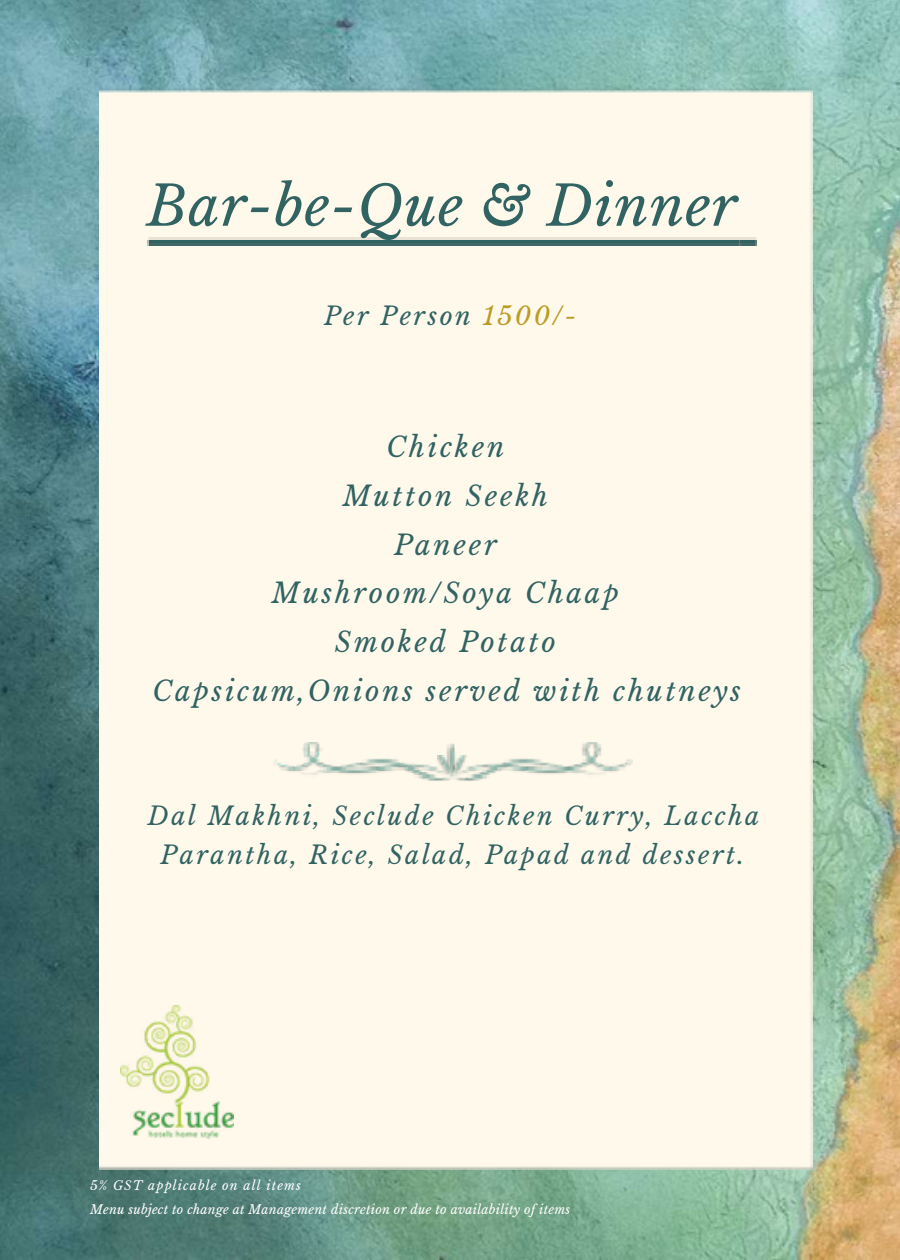
<style>
.page{position:relative;width:900px;height:1260px;background:#fff}
.page>*{position:absolute;margin:0;border:0;box-sizing:border-box;transform-origin:0 0}
.t1{font:italic 55px "Libre Baskerville";letter-spacing:.02em;color:#316362}
.t2{font:italic 27.5px "Libre Baskerville";letter-spacing:.1em;color:#316362}
.t3{font:italic 25px/39.5px "Libre Baskerville";letter-spacing:.1em;color:#316362;text-align:center}
.t4{font:italic 12.5px "Libre Baskerville";letter-spacing:.02em;color:#fff}
.t5{font:italic 12.5px "Libre Baskerville";letter-spacing:.09em;color:#fff}
.s1{color:#bc9c22}
</style>
<div class="page">
<img style="left:0;top:0;width:900px;height:1260px">
<div style="left:100px;top:88px;width:712px;height:1081px;background:#fff9ec"></div>
<img style="left:272px;top:742px;width:360px;height:40px">
<img style="left:437px;top:755px;width:13px;height:23px">
<img style="left:450px;top:755px;width:17px;height:23px">
<img style="left:121px;top:1005px;width:112px;height:133px">
<img style="left:148px;top:238px;width:592px;height:7px">
<img style="left:740px;top:238px;width:17px;height:7px">
<p class="t1" style="left:147px;top:172px;width:592px">Bar-be-Que &amp; Dinner</p>
<p class="t3" style="left:324px;top:297px;width:254px">Per Person <span class="s1">1500/-</span></p>
<p class="t2" style="left:387px;top:430px;width:119px">Chicken</p>
<p class="t2" style="left:343px;top:479px;width:207px">Mutton Seekh</p>
<p class="t2" style="left:394px;top:528px;width:104px">Paneer</p>
<p class="t2" style="left:272px;top:577px;width:348px">Mushroom/Soya Chaap</p>
<p class="t2" style="left:335px;top:625px;width:223px">Smoked Potato</p>
<p class="t2" style="left:152px;top:674px;width:590px">Capsicum,Onions served with chutneys</p>
<p class="t3" style="left:148px;top:796px;width:613px">Dal Makhni, Seclude Chicken Curry, Laccha<br>Parantha, Rice, Salad, Papad and dessert.</p>
<p class="t5" style="left:90px;top:1178px;width:212px">5% GST applicable on all items</p>
<p class="t4" style="left:90px;top:1202px;width:482px">Menu subject to change at Management discretion or due to availability of items</p>
</div>
